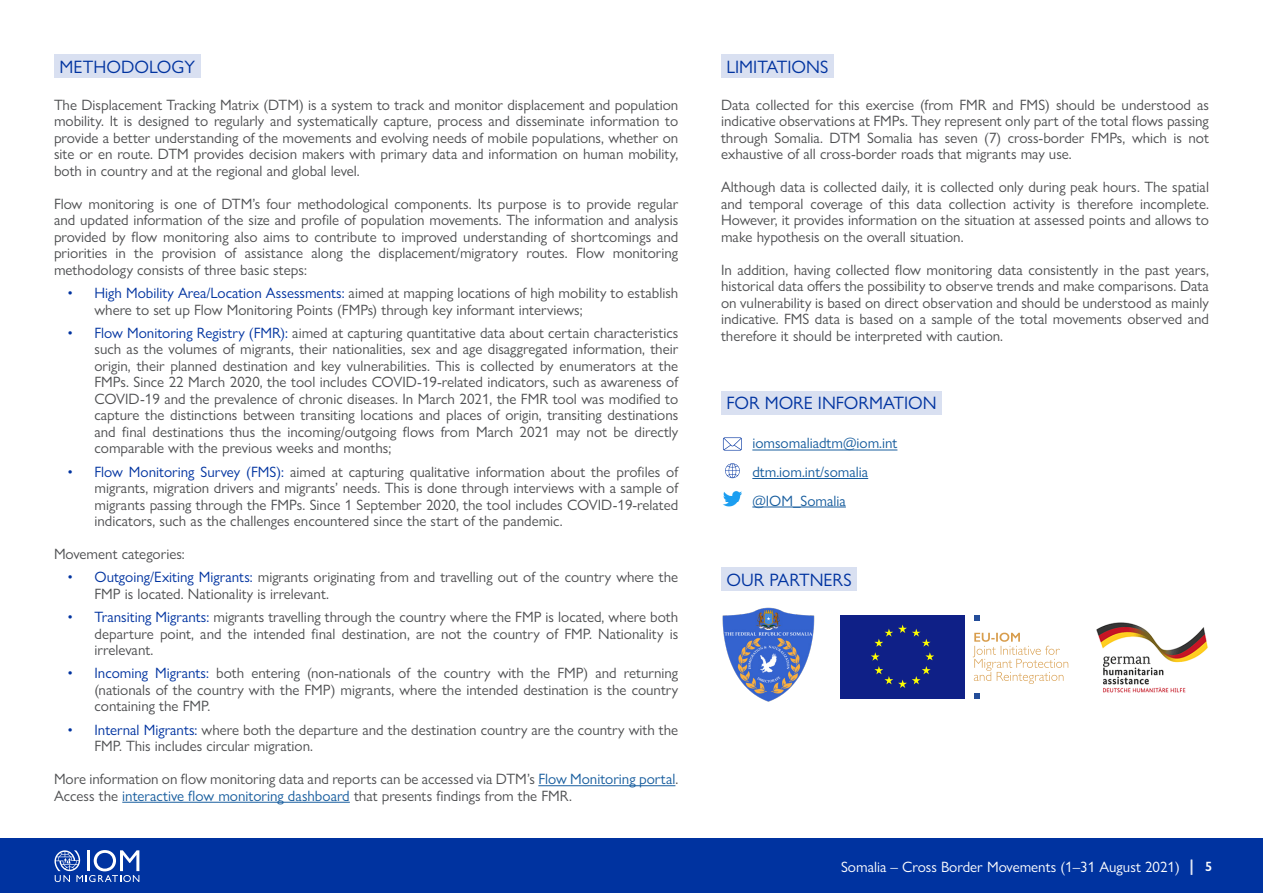
<style>
.page{position:relative;width:1263px;height:893px;background:#fff}
.page>*{position:absolute;margin:0;border:0;box-sizing:border-box;transform-origin:0 0}
.t1{font:18px "Gill Sans Nova";color:#0033a0}
.t2{font:15px/16.5px "Gill Sans Nova";color:#4e4f51;text-align:justify}
.t3{font:15px "Gill Sans Nova";color:#175d9e}
.t4{font:15px "Gill Sans Nova";color:#fff}
.t5{font:600 13.5px "Gill Sans Nova";color:#fff}
.s1{color:#0033a0}
.s2{color:#175d9e}
</style>
<div class="page">
<div style="left:0;top:839px;width:1263px;height:54px;background:#0033a0"></div>
<svg style="left:54px;top:850px;width:85px;height:32px"></svg>
<svg style="left:1191px;top:859px;width:1px;height:16px"></svg>
<hr style="left:538px;top:785px;width:137px;height:1px;background:#175d9e">
<hr style="left:122px;top:802px;width:228px;height:1px;background:#175d9e">
<div style="left:54px;top:54px;width:146px;height:24px;background:#d9e0f1"></div>
<div style="left:721px;top:54px;width:113px;height:24px;background:#d9e0f1"></div>
<div style="left:721px;top:391px;width:221px;height:24px;background:#d9e0f1"></div>
<hr style="left:752px;top:450px;width:145px;height:1px;background:#175d9e">
<hr style="left:752px;top:478px;width:116px;height:1px;background:#175d9e">
<hr style="left:752px;top:507px;width:94px;height:1px;background:#175d9e">
<svg style="left:723px;top:437px;width:19px;height:13px"></svg>
<svg style="left:725px;top:463px;width:15px;height:15px"></svg>
<img style="left:723px;top:491px;width:19px;height:16px">
<div style="left:840px;top:615px;width:125px;height:83px;background:#0f2087"></div>
<svg style="left:871px;top:625px;width:63px;height:63px"></svg>
<svg style="left:973px;top:633px;width:95px;height:51px"></svg>
<svg style="left:974px;top:693px;width:6px;height:6px"></svg>
<svg style="left:974px;top:615px;width:6px;height:6px"></svg>
<img style="left:1096px;top:622px;width:112px;height:71px">
<div style="left:721px;top:567px;width:136px;height:24px;background:#d9e0f1"></div>
<img style="left:722px;top:607px;width:93px;height:95px">
<p class="t1" style="left:60px;top:55px;width:137px">METHODOLOGY</p>
<p class="t1" style="left:726px;top:55px;width:103px">LIMITATIONS</p>
<p class="t2" style="left:54px;top:96px;width:626px">The Displacement Tracking Matrix (DTM) is a system to track and monitor displacement and population mobility. It is designed to regularly and systematically capture, process and disseminate information to provide a better understanding of the movements and evolving needs of mobile populations, whether on site or en route. DTM provides decision makers with primary data and information on human mobility, both in country and at the regional and global level.</p>
<p class="t2" style="left:54px;top:195px;width:626px">Flow monitoring is one of DTM’s four methodological components. Its purpose is to provide regular and updated information of the size and profile of population movements. The information and analysis provided by flow monitoring also aims to contribute to improved understanding of shortcomings and priorities in the provision of assistance along the displacement/migratory routes. Flow monitoring methodology consists of three basic steps:</p>
<p class="t2" style="left:94px;top:285px;width:585px;text-indent:-27px"><span class="s1">• High Mobility Area/Location Assessments:</span> aimed at mapping locations of high mobility to establish where to set up Flow Monitoring Points (FMPs) through key informant interviews;</p>
<p class="t2" style="left:94px;top:324px;width:585px;text-indent:-27px"><span class="s1">• Flow Monitoring Registry (FMR):</span> aimed at capturing quantitative data about certain characteristics such as the volumes of migrants, their nationalities, sex and age disaggregated information, their origin, their planned destination and key vulnerabilities. This is collected by enumerators at the FMPs. Since 22 March 2020, the tool includes COVID-19-related indicators, such as awareness of COVID-19 and the prevalence of chronic diseases. In March 2021, the FMR tool was modified to capture the distinctions between transiting locations and places of origin, transiting destinations and final destinations thus the incoming/outgoing flows from March 2021 may not be directly comparable with the previous weeks and months;</p>
<p class="t2" style="left:94px;top:463px;width:585px;text-indent:-27px"><span class="s1">• Flow Monitoring Survey (FMS):</span> aimed at capturing qualitative information about the profiles of migrants, migration drivers and migrants’ needs. This is done through interviews with a sample of migrants passing through the FMPs. Since 1 September 2020, the tool includes COVID-19-related indicators, such as the challenges encountered since the start of the pandemic.</p>
<p class="t2" style="left:54px;top:546px;width:132px">Movement categories:</p>
<p class="t2" style="left:94px;top:569px;width:585px;text-indent:-27px"><span class="s1">• Outgoing/Exiting Migrants:</span> migrants originating from and travelling out of the country where the<br>FMP is located. Nationality is irrelevant.</p>
<p class="t2" style="left:94px;top:609px;width:585px;text-indent:-27px"><span class="s1">• Transiting Migrants:</span> migrants travelling through the country where the FMP is located, where both departure point, and the intended final destination, are not the country of FMP. Nationality is irrelevant.</p>
<p class="t2" style="left:94px;top:665px;width:585px;text-indent:-27px"><span class="s1">• Incoming Migrants:</span> both entering (non-nationals of the country with the FMP) and returning (nationals of the country with the FMP) migrants, where the intended destination is the country containing the FMP.</p>
<p class="t2" style="left:94px;top:721px;width:585px;text-indent:-27px"><span class="s1">• Internal Migrants:</span> where both the departure and the destination country are the country with the<br>FMP. This includes circular migration.</p>
<p class="t2" style="left:54px;top:771px;width:626px">More information on flow monitoring data and reports can be accessed via DTM’s <span class="s2">Flow Monitoring portal</span>.</p>
<p class="t2" style="left:54px;top:787px;width:520px">Access the <span class="s2">interactive flow monitoring dashboard</span> that presents findings from the FMR.</p>
<p class="t2" style="left:721px;top:96px;width:489px">Data collected for this exercise (from FMR and FMS) should be understood as indicative observations at FMPs. They represent only part of the total flows passing through Somalia. DTM Somalia has seven (7) cross-border FMPs, which is not exhaustive of all cross-border roads that migrants may use.</p>
<p class="t2" style="left:721px;top:179px;width:489px">Although data is collected daily, it is collected only during peak hours. The spatial and temporal coverage of this data collection activity is therefore incomplete.<br>However, it provides information on the situation at assessed points and allows to make hypothesis on the overall situation.</p>
<p class="t2" style="left:721px;top:261px;width:489px">In addition, having collected flow monitoring data consistently in the past years, historical data offers the possibility to observe trends and make comparisons. Data on vulnerability is based on direct observation and should be understood as mainly indicative. FMS data is based on a sample of the total movements observed and therefore it should be interpreted with caution.</p>
<p class="t1" style="left:726px;top:392px;width:212px">FOR MORE INFORMATION</p>
<p class="t3" style="left:752px;top:434px;width:147px">iomsomaliadtm@iom.int</p>
<p class="t3" style="left:752px;top:463px;width:117px">dtm.iom.int/somalia</p>
<p class="t3" style="left:752px;top:491px;width:95px">@IOM_Somalia</p>
<p class="t1" style="left:726px;top:569px;width:127px">OUR PARTNERS</p>
<p class="t4" style="left:841px;top:858px;width:340px">Somalia – Cross Border Movements (1–31 August 2021)</p>
<p class="t5" style="left:1205px;top:858px;width:9px">5</p>
</div>
